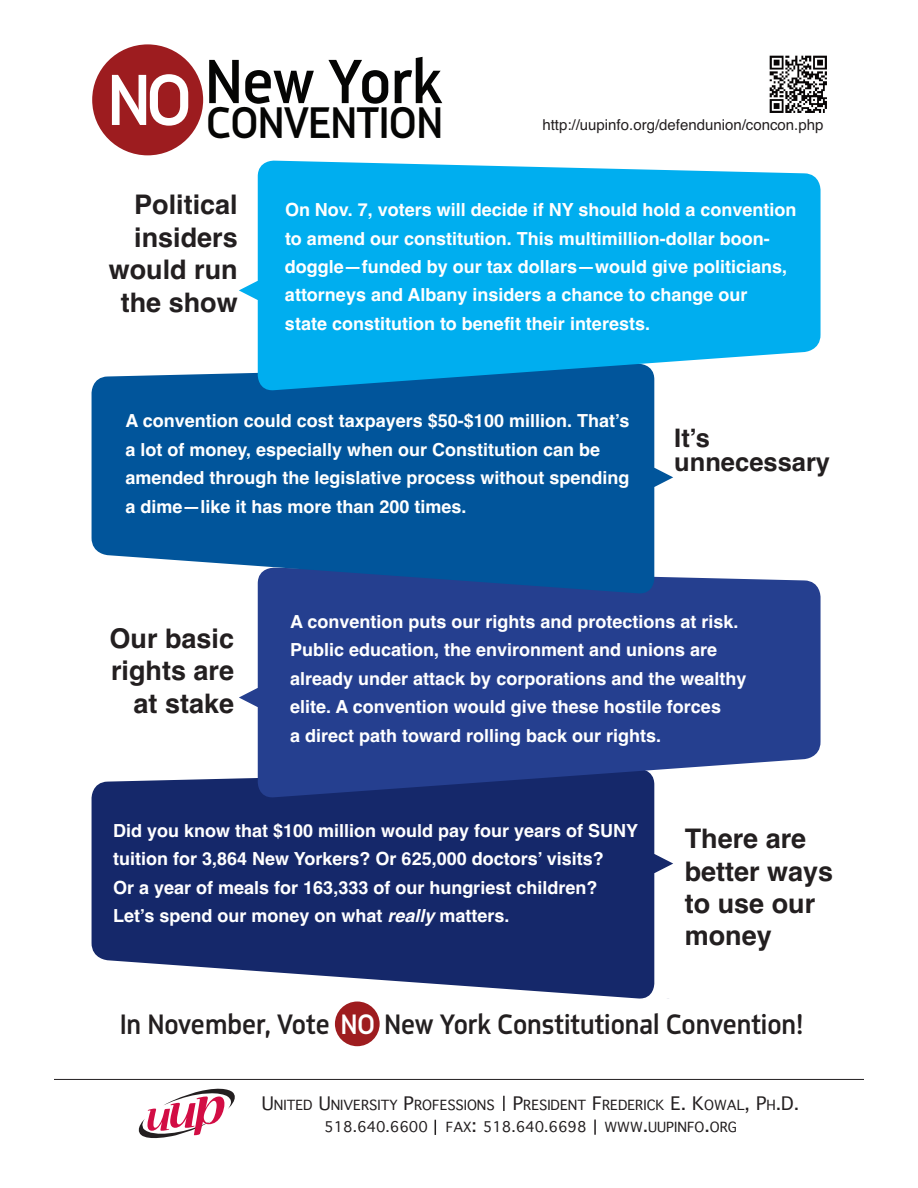
<style>
.page{position:relative;width:918px;height:1188px;background:#fff}
.page>*{position:absolute;margin:0;border:0;box-sizing:border-box;transform-origin:0 0}
.t1{font:500 66px "Metroflex Uni";color:#050504}
.t2{font:500 46.8px "Metroflex Uni";color:#050504}
.t3{font:500 37.8px/75.6px "Metroflex Uni";color:#231f20}
.t4{font:500 36.45px/37.8px "Metroflex Uni";color:#231f20;text-align:right}
.t5{font:500 35.1px "Metroflex Uni";color:#231f20}
.t6{font:500 29.7px "Metroflex Uni";color:#231f20}
.t7{font:700 27px/32.4px "Helvetica";color:#231f20;text-align:right}
.t8{font:700 25.5px/24px "Helvetica";color:#231f20}
.t9{font:500 21.6px "Metroflex Uni";color:#231f20}
.t10{font:700 18px/28.5px "Helvetica";color:#fff}
.t11{font:15px "Helvetica";color:#231f20}
.t12{font:14.25px "Geneva";color:#231f20}
.t13{font:13.5px "Geneva";color:#231f20}
.s1{font-size:76.5px;color:#fff}
.s2{font-style:italic}
.s3{color:#fff}
.s4{font-size:18px}
.s5{font-size:13.5px}
</style>
<div class="page">
<div style="left:92px;top:44px;width:111px;height:111px;background:#9d1c1f;border-radius:50%"></div>
<svg style="left:92px;top:778px;width:581px;height:220px;background:#30407b"></svg>
<svg style="left:239px;top:577px;width:582px;height:221px;background:#354d96"></svg>
<svg style="left:92px;top:373px;width:581px;height:222px;background:#125ea0"></svg>
<svg style="left:239px;top:160px;width:582px;height:231px;background:#17b1ec"></svg>
<div style="left:658px;top:889px;width:74px;height:50px;background:#fff"></div>
<div style="left:661px;top:490px;width:39px;height:65px;background:#fff"></div>
<div style="left:657px;top:396px;width:40px;height:65px;background:#fff"></div>
<div style="left:674px;top:380px;width:180px;height:190px;background:#fff"></div>
<svg style="left:632px;top:998px;width:37px;height:1px"></svg>
<div style="left:335px;top:1002px;width:45px;height:44px;background:#9e1c1f;border-radius:50%"></div>
<svg style="left:139px;top:1089px;width:96px;height:49px"></svg>
<hr style="left:54px;top:1079px;width:810px;height:1px;background:#231f20">
<svg style="left:503px;top:1096px;width:2px;height:15px"></svg>
<svg style="left:435px;top:1120px;width:1px;height:15px"></svg>
<svg style="left:594px;top:1120px;width:2px;height:15px"></svg>
<img style="left:769px;top:55px;width:58px;height:58px">
<h1 class="t1" style="left:108px;top:42px;width:336px"><span class="s1">NO</span> New York</h1>
<h2 class="t2" style="left:207px;top:95px;width:238px">CONVENTION</h2>
<p class="t11" style="left:542px;top:116px;width:283px">http://uupinfo.org/defendunion/concon.php</p>
<p class="t9" style="left:597px;top:119px;width:224px">NoNewYorkConvention.org</p>
<h3 class="t7" style="left:109px;top:189px;width:130px">Political insiders would run the show</h3>
<h3 class="t3" style="left:90px;top:176px;width:117px">A party political</h3>
<p class="t10" style="left:285px;top:196px;width:513px">On Nov. 7, voters will decide if NY should hold a convention to amend our constitution. This multimillion-dollar boon&shy;doggle—funded by our tax dollars—would give politicians, attorneys and Albany insiders a chance to change our<br>state constitution to benefit their interests.</p>
<p class="t10" style="left:126px;top:407px;width:506px">A convention could cost taxpayers $50-$100 million. That’s a lot of money, especially when our Constitution can be amended through the legislative process without spending a dime—like it has more than 200 times.</p>
<h3 class="t8" style="left:674px;top:426px;width:157px">It’s unnecessary</h3>
<h3 class="t5" style="left:744px;top:454px;width:78px">dollar</h3>
<h3 class="t7" style="left:110px;top:622px;width:126px">Our basic rights are at stake</h3>
<h3 class="t3" style="left:92px;top:639px;width:94px;line-height:37.8px">Rights at risk</h3>
<p class="t10" style="left:290px;top:607px;width:458px">A convention puts our rights and protections at risk.<br>Public education, the environment and unions are already under attack by corporations and the wealthy elite. A convention would give these hostile forces<br>a direct path toward rolling back our rights.</p>
<p class="t10" style="left:113px;top:817px;width:527px">Did you know that $100 million would pay four years of SUNY tuition for 3,864 New Yorkers? Or 625,000 doctors’ visits?<br>Or a year of meals for 163,333 of our hungriest children?<br>Let’s spend our money on what <span class="s2">really</span> matters.</p>
<h3 class="t7" style="left:685px;top:823px;width:150px;text-align:left">There are better ways to use our money</h3>
<h3 class="t4" style="left:661px;top:844px;width:161px">Gutting guarantees</h3>
<h3 class="t6" style="left:120px;top:1006px;width:685px">In November, Vote <span class="s3">NO</span> New York Constitutional Convention!</h3>
<p class="t13" style="left:262px;top:1098px;width:539px"><span class="s4">U</span>NITED <span class="s4">U</span>NIVERSITY <span class="s4">P</span>ROFESSIONS <span class="s4">P</span>RESIDENT <span class="s4">F</span>REDERICK <span class="s4">E. K</span>OWAL<span class="s4">, P</span>H<span class="s4">.D.</span></p>
<p class="t12" style="left:324px;top:1118px;width:105px">518.640.6600</p>
<p class="t12" style="left:446px;top:1118px;width:142px"><span class="s5">FAX</span><span class="s4">:</span> 518.640.6698</p>
<p class="t13" style="left:605px;top:1119px;width:134px">WWW<span class="s4">.</span>UUPINFO<span class="s4">.</span>ORG</p>
</div>
